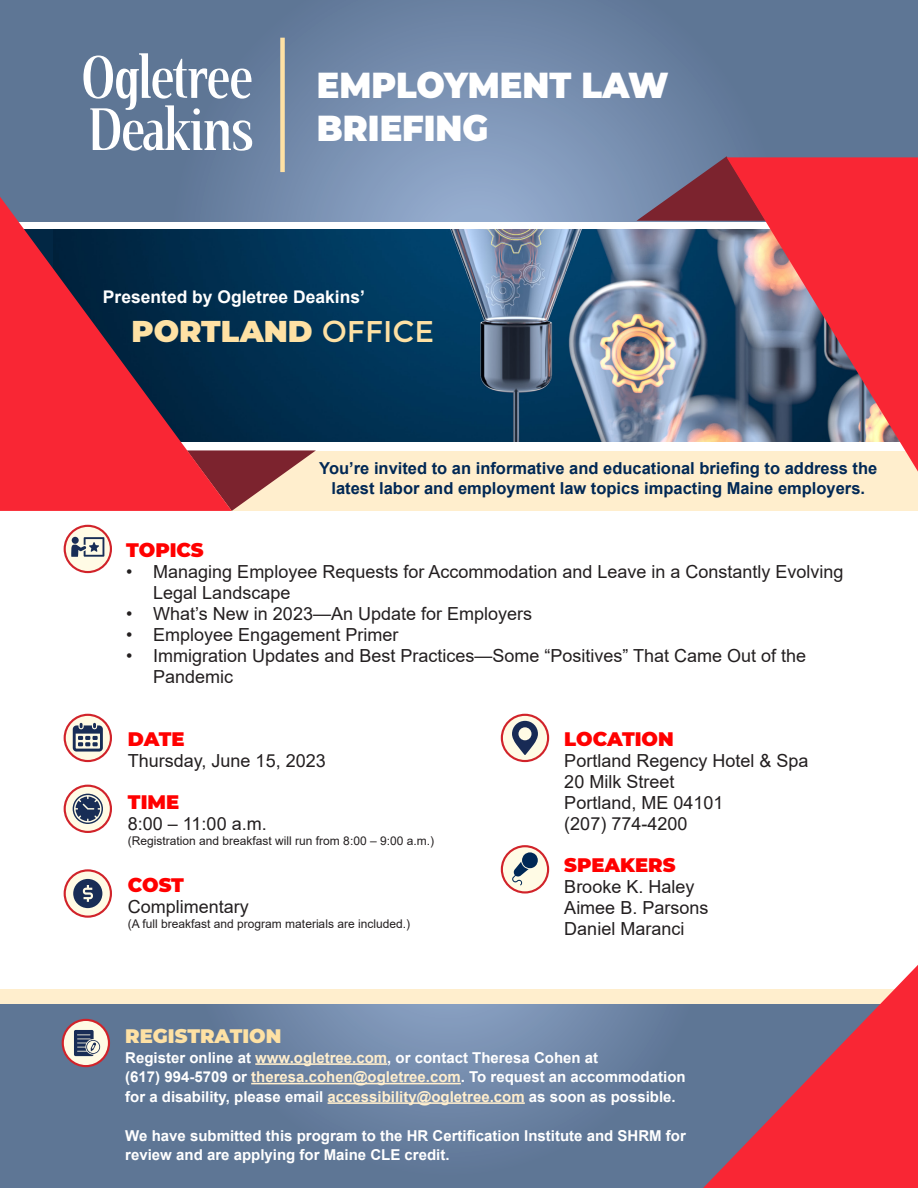
<style>
.page{position:relative;width:918px;height:1188px;background:#fff}
.page>*{position:absolute;margin:0;border:0;box-sizing:border-box;transform-origin:0 0}
.t1{font:900 36px/43.2px "Montserrat";color:#fff;scale:.93 1}
.t2{font:900 30px "Montserrat";color:#fee1a4}
.t3{font:900 19.5px "Montserrat";color:#f00}
.t4{font:900 19.5px "Montserrat";color:#fee1a4}
.t5{font:18px "Arial";color:#231f20}
.t6{font:700 17.4px "Arial";color:#fff}
.t7{font:700 16.5px/19.5px "Arial";color:#002855;text-align:center}
.t8{font:700 15px/19.5px "Arial";color:#fff}
.t9{font:12px "Arial";color:#231f20}
.s1{font-weight:400}
.s2{color:#ffeecd}
</style>
<div class="page">
<div style="left:0;top:451px;width:918px;height:59px;background:#ffeecd"></div>
<svg style="left:232px;top:450px;width:84px;height:61px"></svg>
<svg style="left:0;top:0;width:918px;height:221px;background:#6c83a4"></svg>
<svg style="left:637px;top:156px;width:129px;height:65px;background:#77566c"></svg>
<img style="left:232px;top:230px;width:495px;height:212px">
<svg style="left:0;top:197px;width:232px;height:314px;background:#8d3247"></svg>
<svg style="left:727px;top:157px;width:191px;height:315px;background:#c05863"></svg>
<svg style="left:83px;top:53px;width:169px;height:98px"></svg>
<div style="left:193px;top:108px;width:7px;height:7px;background:#fff;border-radius:50%"></div>
<div style="left:280px;top:38px;width:5px;height:134px;background:#fee1a4"></div>
<div style="left:0;top:989px;width:918px;height:26px;background:#ffeecd"></div>
<svg style="left:0;top:1004px;width:703px;height:184px;background:#657c9c"></svg>
<svg style="left:703px;top:965px;width:215px;height:223px"></svg>
<svg style="left:63px;top:1020px;width:46px;height:46px"></svg>
<div style="left:62px;top:1019px;width:48px;height:48px;border:2px solid #d1232a;border-radius:50%"></div>
<svg style="left:74px;top:1030px;width:26px;height:26px"></svg>
<hr style="left:255px;top:1063px;width:132px;height:2px;background:#ffeecd">
<hr style="left:251px;top:1083px;width:210px;height:1px;background:#ffeecd">
<hr style="left:328px;top:1102px;width:197px;height:2px;background:#ffeecd">
<svg style="left:65px;top:870px;width:46px;height:47px"></svg>
<div style="left:64px;top:869px;width:48px;height:49px;border:2px solid #d1232a;border-radius:50%"></div>
<svg style="left:73px;top:879px;width:29px;height:29px"></svg>
<svg style="left:502px;top:715px;width:46px;height:46px"></svg>
<div style="left:501px;top:714px;width:48px;height:48px;border:2px solid #d1232a;border-radius:50%"></div>
<svg style="left:512px;top:721px;width:26px;height:34px"></svg>
<svg style="left:65px;top:715px;width:46px;height:46px"></svg>
<div style="left:64px;top:714px;width:48px;height:48px;border:2px solid #d1232a;border-radius:50%"></div>
<svg style="left:73px;top:723px;width:30px;height:29px"></svg>
<svg style="left:65px;top:786px;width:46px;height:46px"></svg>
<div style="left:64px;top:785px;width:48px;height:48px;border:2px solid #d1232a;border-radius:50%"></div>
<svg style="left:73px;top:794px;width:30px;height:30px"></svg>
<svg style="left:65px;top:526px;width:46px;height:46px"></svg>
<div style="left:64px;top:525px;width:48px;height:48px;border:2px solid #d1232a;border-radius:50%"></div>
<svg style="left:71px;top:537px;width:33px;height:20px"></svg>
<svg style="left:502px;top:846px;width:46px;height:46px"></svg>
<div style="left:501px;top:845px;width:48px;height:49px;border:2px solid #d1232a;border-radius:50%"></div>
<svg style="left:512px;top:852px;width:26px;height:33px"></svg>
<p class="t1" style="left:317px;top:61px;width:380px">EMPLOYMENT LAW<br>BRIEFING</p>
<p class="t6" style="left:103px;top:285px;width:264px">Presented by Ogletree Deakins’</p>
<p class="t2" style="left:131px;top:309px;width:304px">PORTLAND <span class="s1">OFFICE</span></p>
<p class="t7" style="left:319px;top:459px;width:560px">You’re invited to an informative and educational briefing to address the latest labor and employment law topics impacting Maine employers.</p>
<p class="t3" style="left:126px;top:536px;width:79px">TOPICS</p>
<p class="t5" style="left:126px;top:560px;width:719px">• Managing Employee Requests for Accommodation and Leave in a Constantly Evolving</p>
<p class="t5" style="left:153px;top:581px;width:139px">Legal Landscape</p>
<p class="t5" style="left:126px;top:602px;width:407px">• What’s New in 2023—An Update for Employers</p>
<p class="t5" style="left:126px;top:623px;width:274px">• Employee Engagement Primer</p>
<p class="t5" style="left:126px;top:644px;width:681px">• Immigration Updates and Best Practices—Some “Positives” That Came Out of the</p>
<p class="t5" style="left:153px;top:665px;width:82px">Pandemic</p>
<p class="t3" style="left:128px;top:725px;width:58px">DATE</p>
<p class="t5" style="left:128px;top:749px;width:199px">Thursday, June 15, 2023</p>
<p class="t3" style="left:128px;top:788px;width:53px">TIME</p>
<p class="t5" style="left:128px;top:812px;width:140px">8:00 – 11:00 a.m.</p>
<p class="t9" style="left:128px;top:833px;width:308px">(Registration and breakfast will run from 8:00 – 9:00 a.m.)</p>
<p class="t3" style="left:128px;top:870px;width:58px">COST</p>
<p class="t5" style="left:128px;top:894px;width:123px">Complimentary</p>
<p class="t9" style="left:128px;top:915px;width:284px">(A full breakfast and program materials are included.)</p>
<p class="t3" style="left:564px;top:725px;width:111px">LOCATION</p>
<p class="t5" style="left:564px;top:749px;width:246px">Portland Regency Hotel &amp; Spa</p>
<p class="t5" style="left:564px;top:770px;width:112px">20 Milk Street</p>
<p class="t5" style="left:564px;top:791px;width:161px">Portland, ME 04101</p>
<p class="t5" style="left:564px;top:812px;width:125px">(207) 774-4200</p>
<p class="t3" style="left:564px;top:851px;width:113px">SPEAKERS</p>
<p class="t5" style="left:564px;top:875px;width:132px">Brooke K. Haley</p>
<p class="t5" style="left:564px;top:896px;width:146px">Aimee B. Parsons</p>
<p class="t5" style="left:564px;top:917px;width:122px">Daniel Maranci</p>
<p class="t4" style="left:125px;top:1021px;width:158px">REGISTRATION</p>
<p class="t8" style="left:125px;top:1048px;width:474px">Register online at <span class="s2">www.ogletree.com</span>, or contact Theresa Cohen at</p>
<p class="t8" style="left:125px;top:1067px;width:562px">(617) 994-5709 or <span class="s2">theresa.cohen@ogletree.com</span>. To request an accommodation for a disability, please email <span class="s2">accessibility@ogletree.com</span> as soon as possible.</p>
<p class="t8" style="left:125px;top:1126px;width:562px">We have submitted this program to the HR Certification Institute and SHRM for review and are applying for Maine CLE credit.</p>
</div>
